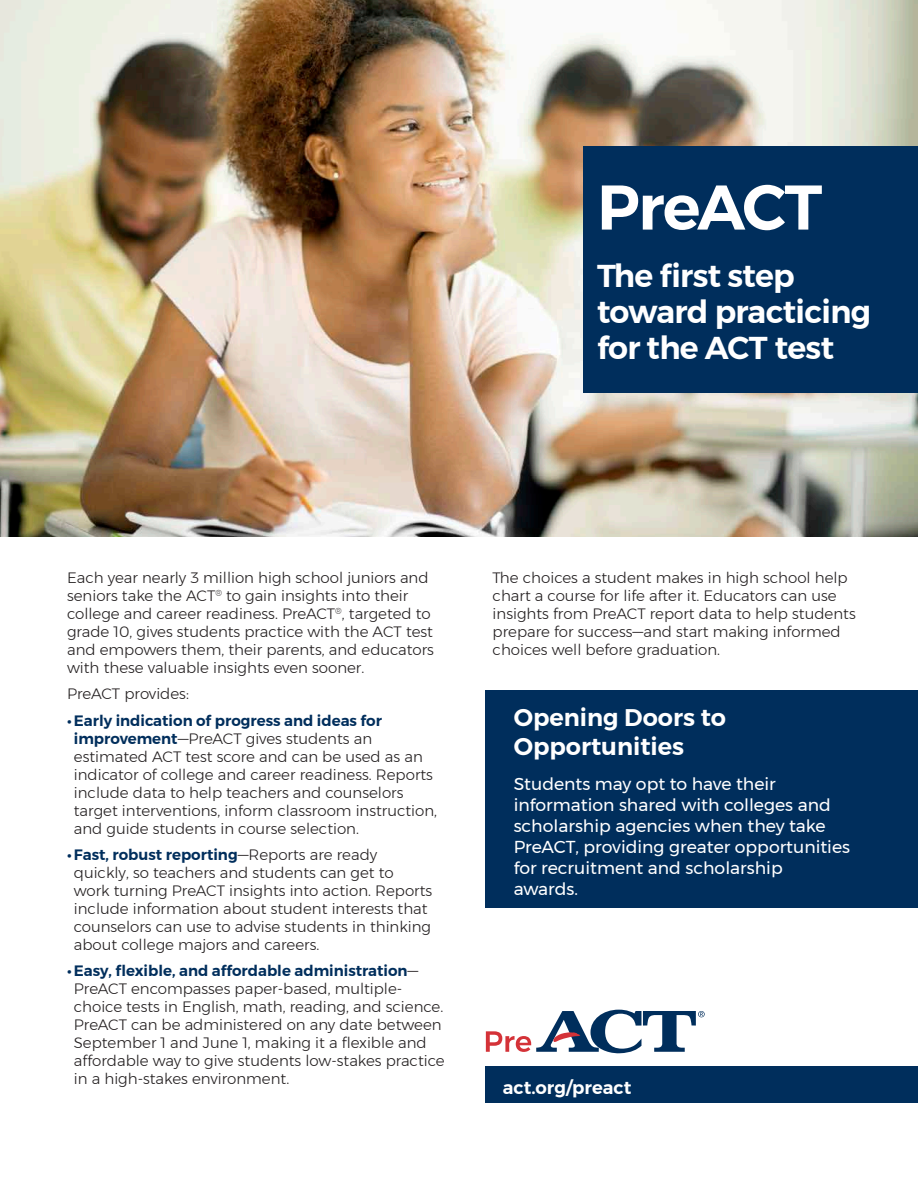
<style>
.page{position:relative;width:918px;height:1188px;background:#fff}
.page>*{position:absolute;margin:0;border:0;box-sizing:border-box;transform-origin:0 0}
.text{font:600 63px "Montserrat";letter-spacing:-.025em;color:#fff}
.text-2{font:600 31.5px/36px "Montserrat";letter-spacing:-.02em;color:#fff}
.Subhead{font:600 24px/28.8px "Montserrat";color:#fff}
.t1{font:600 18px "Montserrat";color:#fff}
.text-3{font:17.25px/21px "Montserrat";color:#fff}
.text-4{font:300 15px/18px "Montserrat";color:#231f20}
.s1{font-weight:600;color:#002e5c}
</style>
<div class="page">
<img style="left:0;top:0;width:918px;height:536px">
<div style="left:486px;top:690px;width:432px;height:218px;background:#002e5c"></div>
<div style="left:583px;top:146px;width:335px;height:247px;background:#002e5c"></div>
<div style="left:486px;top:1066px;width:432px;height:37px;background:#002e5c"></div>
<svg style="left:486px;top:1010px;width:219px;height:43px"></svg>
<p class="text" style="left:597px;top:157px;width:227px">PreACT</p>
<p class="text-2" style="left:597px;top:257px;width:276px">The first step toward practicing for the ACT test</p>
<p class="text-4" style="left:67px;top:569px;width:368px">Each year nearly 3 million high school juniors and seniors take the ACT<sup>®</sup> to gain insights into their college and career readiness. PreACT<sup>®</sup>, targeted to grade 10, gives students practice with the ACT test and empowers them, their parents, and educators with these valuable insights even sooner.</p>
<p class="text-4" style="left:67px;top:685px;width:123px">PreACT provides:</p>
<p class="text-4" style="left:74px;top:711px;width:365px;text-indent:-7px"><span class="s1">•Early indication of progress and ideas for improvement</span>—PreACT gives students an estimated ACT test score and can be used as an indicator of college and career readiness. Reports include data to help teachers and counselors target interventions, inform classroom instruction, and guide students in course selection.</p>
<p class="text-4" style="left:74px;top:845px;width:360px;text-indent:-7px"><span class="s1">•Fast, robust reporting</span>—Reports are ready quickly, so teachers and students can get to work turning PreACT insights into action. Reports include information about student interests that counselors can use to advise students in thinking about college majors and careers.</p>
<p class="text-4" style="left:74px;top:961px;width:372px;text-indent:-7px"><span class="s1">•Easy, flexible, and affordable administration</span>— PreACT encompasses paper-based, multiple&shy;choice tests in English, math, reading, and science.<br>PreACT can be administered on any date between September 1 and June 1, making it a flexible and affordable way to give students low-stakes practice in a high-stakes environment.</p>
<p class="text-4" style="left:493px;top:569px;width:365px">The choices a student makes in high school help chart a course for life after it. Educators can use insights from PreACT report data to help students prepare for success—and start making informed choices well before graduation.</p>
<p class="Subhead" style="left:514px;top:703px;width:214px">Opening Doors to<br>Opportunities</p>
<p class="text-3" style="left:514px;top:773px;width:338px">Students may opt to have their information shared with colleges and scholarship agencies when they take<br>PreACT, providing greater opportunities for recruitment and scholarship awards.</p>
<p class="t1" style="left:503px;top:1073px;width:130px">act.org/preact</p>
</div>
